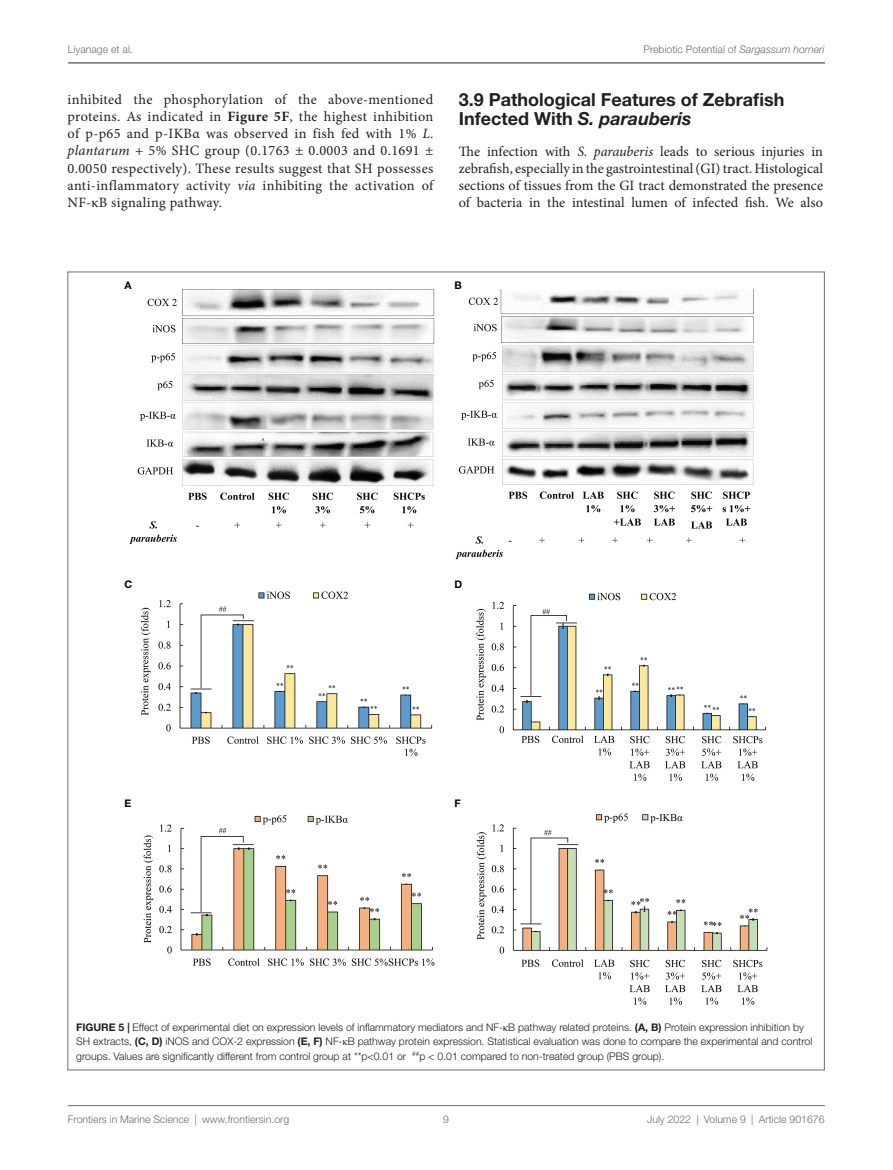
<style>
.page{position:relative;width:893px;height:1170px;background:#fff}
.page>*{position:absolute;margin:0;border:0;box-sizing:border-box;transform-origin:0 0}
.SecHeadB{font:700 18px/18.8px "Helvetica Neue LT Std";color:#231f20}
.Para{font:14.25px/17.2px "Minion Pro";letter-spacing:.005em;color:#231f20;text-align:justify}
.FigCaption{font:300 10.5px/14.2px "Helvetica Neue LT Std";color:#231f20}
.t1{font:300 10.5px "Helvetica Neue LT Std";color:#6c6d70}
.t2{font:700 10.5px "Helvetica Neue LT Std";color:#040503}
.s1{font-style:italic}
.s2{font-weight:700}
.s3{font-family:"Times New Roman";font-weight:400}
</style>
<div class="page">
<hr style="left:68px;top:1105px;width:757px;height:1px;background:#6c6d70">
<hr style="left:68px;top:63px;width:757px;height:1px;background:#6c6d70">
<img style="left:130px;top:289px;width:638px;height:714px">
<p class="t1" style="left:68px;top:43px;width:66px">Liyanage et al.</p>
<p class="t1" style="left:643px;top:43px;width:183px">Prebiotic Potential of <span class="s1">Sargassum horneri</span></p>
<p class="Para" style="left:68px;top:90px;width:368px">inhibited the phosphorylation of the above-mentioned proteins. As indicated in <span class="s2">Figure 5F</span>, the highest inhibition of p-p65 and p-IKBα was observed in fish fed with 1% <span class="s1">L. plantarum</span> + 5% SHC group (0.1763 ± 0.0003 and 0.1691 ± 0.0050 respectively). These results suggest that SH possesses anti-inflammatory activity <span class="s1">via</span> inhibiting the activation of NF-κB signaling pathway.</p>
<p class="SecHeadB" style="left:459px;top:90px;width:327px">3.9 Pathological Features of Zebrafish<br>Infected With <span class="s1">S. parauberis</span></p>
<p class="Para" style="left:459px;top:142px;width:366px">The infection with <span class="s1">S. parauberis</span> leads to serious injuries in zebrafish, especially in the gastrointestinal (GI) tract. Histological sections of tissues from the GI tract demonstrated the presence of bacteria in the intestinal lumen of infected fish. We also</p>
<p class="t2" style="left:124px;top:279px;width:9px">A</p>
<p class="t2" style="left:454px;top:279px;width:9px">B</p>
<p class="t2" style="left:124px;top:577px;width:9px">C</p>
<p class="t2" style="left:454px;top:577px;width:9px">D</p>
<p class="t2" style="left:124px;top:796px;width:8px">E</p>
<p class="t2" style="left:454px;top:796px;width:8px">F</p>
<p class="FigCaption" style="left:76px;top:1019px;width:738px"><span class="s2">FIGURE 5 |</span> Effect of experimental diet on expression levels of inflammatory mediators and NF-<span class="s3">κ</span>B pathway related proteins. <span class="s2">(A, B)</span> Protein expression inhibition by<br>SH extracts, <span class="s2">(C, D)</span> iNOS and COX-2 expression <span class="s2">(E, F)</span> NF-<span class="s3">κ</span>B pathway protein expression. Statistical evaluation was done to compare the experimental and control groups. Values are significantly different from control group at **p&lt;0.01 or <sup>##</sup>p &lt; 0.01 compared to non-treated group (PBS group).</p>
<p class="t1" style="left:68px;top:1112px;width:223px">Frontiers in Marine Science | www.frontiersin.org</p>
<p class="t1" style="left:443px;top:1112px;width:7px">9</p>
<p class="t1" style="left:647px;top:1112px;width:179px">July 2022 | Volume 9 | Article 901676</p>
</div>
